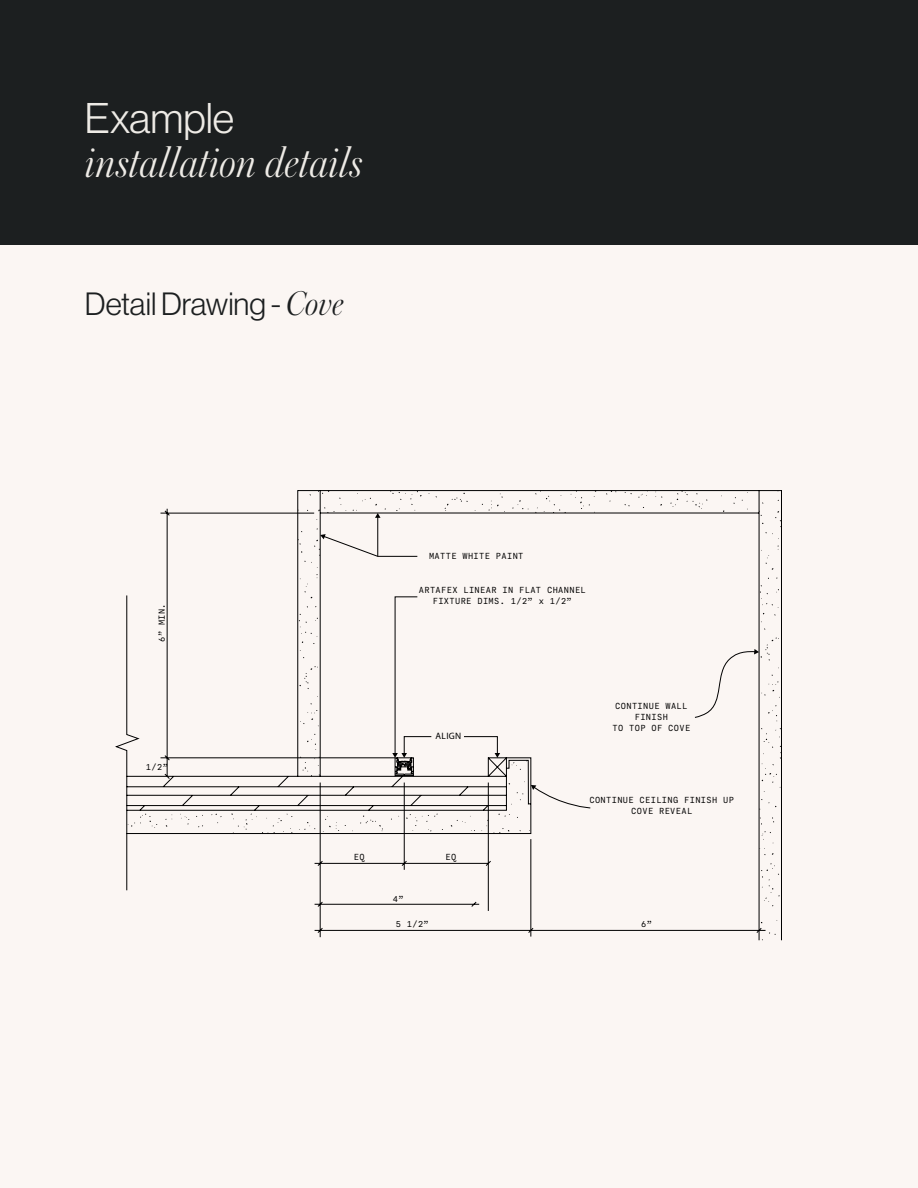
<style>
.page{position:relative;width:918px;height:1188px;background:#fff}
.page>*{position:absolute;margin:0;border:0;box-sizing:border-box;transform-origin:0 0}
.t1{font:italic 300 45px "Austin";color:#eeebe6}
.t2{font:42px "N Haas Grotesk DS Pro 45 Lt";color:#eeebe6}
.t3{font:31.5px "N Haas Grotesk DS Pro 45 Lt";color:#1c1f20}
.t4{font:9.3px/11.1px "Calling Code";letter-spacing:.04em;color:#000;text-align:center}
.t5{font:9.3px "Myriad Pro";letter-spacing:.04em;color:#000}
.s1{font-family:"Austin";font-weight:300;font-style:italic;font-size:36px}
</style>
<div class="page">
<div style="left:0;top:244px;width:918px;height:944px;background:#fbf6f3"></div>
<div style="left:0;top:0;width:918px;height:244px;background:#1c1f20"></div>
<div style="left:87px;top:430px;width:744px;height:561px;background:#fbf6f3"></div>
<svg style="left:115px;top:490px;width:667px;height:451px"></svg>
<svg style="left:128px;top:814px;width:29px;height:14px"></svg>
<svg style="left:625px;top:492px;width:7px;height:2px"></svg>
<svg style="left:655px;top:492px;width:7px;height:6px"></svg>
<svg style="left:638px;top:491px;width:10px;height:7px"></svg>
<svg style="left:606px;top:491px;width:10px;height:11px"></svg>
<svg style="left:512px;top:500px;width:17px;height:8px"></svg>
<svg style="left:535px;top:490px;width:61px;height:23px"></svg>
<svg style="left:489px;top:494px;width:16px;height:14px"></svg>
<svg style="left:445px;top:493px;width:23px;height:15px"></svg>
<svg style="left:318px;top:491px;width:29px;height:17px"></svg>
<svg style="left:769px;top:932px;width:7px;height:3px"></svg>
<svg style="left:670px;top:490px;width:37px;height:19px"></svg>
<svg style="left:733px;top:497px;width:3px;height:7px"></svg>
<svg style="left:766px;top:831px;width:8px;height:24px"></svg>
<svg style="left:766px;top:863px;width:14px;height:43px"></svg>
<svg style="left:766px;top:799px;width:10px;height:11px"></svg>
<svg style="left:761px;top:728px;width:21px;height:64px"></svg>
<svg style="left:760px;top:585px;width:19px;height:37px"></svg>
<svg style="left:761px;top:546px;width:18px;height:24px"></svg>
<svg style="left:759px;top:511px;width:22px;height:28px"></svg>
<svg style="left:314px;top:757px;width:452px;height:181px"></svg>
<svg style="left:160px;top:508px;width:371px;height:429px"></svg>
<svg style="left:495px;top:753px;width:5px;height:5px"></svg>
<svg style="left:392px;top:596px;width:40px;height:171px"></svg>
<svg style="left:298px;top:528px;width:120px;height:40px"></svg>
<hr style="left:378px;top:517px;width:1px;height:39px;background:#000">
<svg style="left:353px;top:490px;width:69px;height:28px"></svg>
<svg style="left:509px;top:782px;width:82px;height:26px"></svg>
<svg style="left:695px;top:637px;width:85px;height:84px"></svg>
<h2 class="t2" style="left:85px;top:95px;width:151px">Example</h2>
<h1 class="t1" style="left:85px;top:132px;width:280px">installation details</h1>
<h3 class="t3" style="left:85px;top:286px;width:260px">Detail Drawing - <span class="s1">Cove</span></h3>
<p class="t4" style="left:156px;top:642px;width:40px;rotate:-90deg">6” MIN.</p>
<p class="t4" style="left:146px;top:762px;width:23px">1/2”</p>
<p class="t4" style="left:429px;top:550px;width:96px">MATTE WHITE PAINT</p>
<p class="t4" style="left:419px;top:584px;width:168px">ARTAFEX LINEAR IN FLAT CHANNEL<br>FIXTURE DIMS. 1/2” x 1/2”</p>
<p class="t4" style="left:354px;top:851px;width:12px">EQ</p>
<p class="t5" style="left:436px;top:730px;width:27px">ALIGN</p>
<p class="t4" style="left:445px;top:851px;width:12px">EQ</p>
<p class="t4" style="left:613px;top:700px;width:79px">CONTINUE WALL<br>FINISH<br>TO TOP OF COVE</p>
<p class="t4" style="left:589px;top:795px;width:146px">CONTINUE CEILING FINISH UP<br>COVE REVEAL</p>
<p class="t4" style="left:393px;top:893px;width:12px">4”</p>
<p class="t4" style="left:396px;top:919px;width:35px">5 1/2”</p>
<p class="t4" style="left:641px;top:919px;width:12px">6”</p>
</div>
